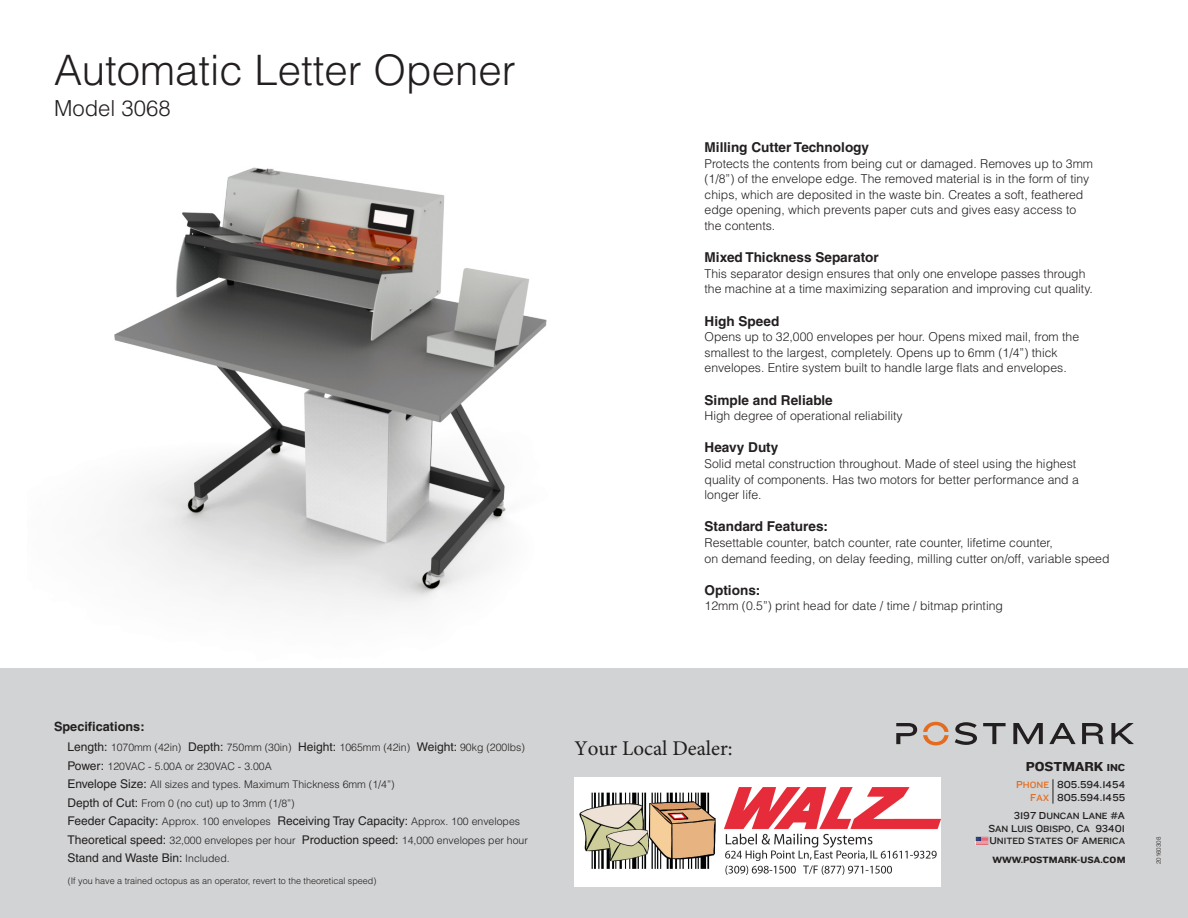
<style>
.page{position:relative;width:1188px;height:918px;background:#fff}
.page>*{position:absolute;margin:0;border:0;box-sizing:border-box;transform-origin:0 0}
.t1{font:300 42px "Helvetica LT";color:#231f20}
.t2{font:300 22.05px "Helvetica LT";color:#231f20}
.t3{font:21px "Minion Pro";color:#221e1f}
.t4{font:700 13.65px "Helvetica LT";color:#231f20}
.t5{font:13.5px "Knockout HTF52 Cruiserweight";color:#231f20}
.t6{font:700 12.75px "Helvetica LT";color:#231f20}
.t7{font:300 12.3px/15.6px "Helvetica LT";color:#231f20}
.t8{font:12px "Helvetica LT";color:#231f20}
.t9{font:300 10.5px/18.5px "Helvetica LT";color:#231f20}
.t10{font:10.5px/12.9px "Knockout HTF32 Junior Cruiserwt";color:#231f20}
.t11{font:9.45px/12.8px "Knockout HTF32 Junior Cruiserwt";color:#231f20}
.t12{font:9.45px "Knockout HTF52 Cruiserweight";color:#231f20}
.t13{font:9.45px/13px "Knockout HTF32 Junior Cruiserwt";color:#e56c1f;text-align:right}
.t14{font:300 9px "Helvetica LT";color:#231f20}
.t15{font:300 6.15px "Helvetica LT";color:#231f20}
.s1{font-weight:400;font-size:12px}
.s2{font-weight:300;font-size:10.5px}
.s3{font-size:10.5px}
.s4{font-size:9.45px}
</style>
<div class="page">
<img style="left:114px;top:167px;width:433px;height:442px">
<div style="left:0;top:669px;width:1188px;height:249px;background:#d1d3d4"></div>
<svg style="left:976px;top:837px;width:12px;height:8px"></svg>
<svg style="left:1053px;top:779px;width:1px;height:25px"></svg>
<svg style="left:955px;top:722px;width:22px;height:23px"></svg>
<svg style="left:983px;top:723px;width:23px;height:21px"></svg>
<svg style="left:1013px;top:723px;width:30px;height:21px"></svg>
<svg style="left:1049px;top:723px;width:27px;height:21px"></svg>
<svg style="left:1082px;top:723px;width:22px;height:21px"></svg>
<svg style="left:1111px;top:723px;width:23px;height:21px"></svg>
<svg style="left:896px;top:723px;width:21px;height:21px"></svg>
<svg style="left:923px;top:722px;width:26px;height:23px"></svg>
<img style="left:574px;top:778px;width:367px;height:108px">
<h1 class="t1" style="left:54px;top:55px;width:463px">Automatic Letter Opener</h1>
<h2 class="t2" style="left:54px;top:100px;width:118px">Model 3068</h2>
<p class="t6" style="left:54px;top:722px;width:92px">Specifications:</p>
<p class="t9" style="left:67px;top:739px;width:462px"><span class="s1">Length:</span> 1070mm (42in) <span class="s1">Depth:</span> 750mm (30in) <span class="s1">Height:</span> 1065mm (42in) <span class="s1">Weight:</span> 90kg (200lbs)<br><span class="s1">Power:</span> 120VAC - 5.00A or 230VAC - 3.00A<br><span class="s1">Envelope Size:</span> All sizes and types. Maximum Thickness 6mm (1/4”)<br><span class="s1">Depth of Cut:</span> From 0 (no cut) up to 3mm (1/8”)<br><span class="s1">Feeder Capacity:</span> Approx. 100 envelopes <span class="s1">Receiving Tray Capacity:</span> Approx. 100 envelopes <span class="s1">Theoretical speed:</span> 32,000 envelopes per hour <span class="s1">Production speed:</span> 14,000 envelopes per hour</p>
<p class="t8" style="left:67px;top:853px;width:164px">Stand and Waste Bin: <span class="s2">Included.</span></p>
<p class="t14" style="left:68px;top:877px;width:310px">(If you have a trained octopus as an operator, revert to the theoretical speed)</p>
<p class="t4" style="left:705px;top:142px;width:166px">Milling Cutter Technology</p>
<p class="t7" style="left:705px;top:157px;width:390px">Protects the contents from being cut or damaged. Removes up to 3mm (1/8”) of the envelope edge. The removed material is in the form of tiny chips, which are deposited in the waste bin. Creates a soft, feathered edge opening, which prevents paper cuts and gives easy access to the contents.</p>
<p class="t4" style="left:705px;top:252px;width:176px">Mixed Thickness Separator</p>
<p class="t7" style="left:705px;top:267px;width:390px">This separator design ensures that only one envelope passes through the machine at a time maximizing separation and improving cut quality.</p>
<p class="t4" style="left:705px;top:316px;width:76px">High Speed</p>
<p class="t7" style="left:705px;top:330px;width:376px">Opens up to 32,000 envelopes per hour. Opens mixed mail, from the smallest to the largest, completely. Opens up to 6mm (1/4”) thick envelopes. Entire system built to handle large flats and envelopes.</p>
<p class="t4" style="left:705px;top:395px;width:130px">Simple and Reliable</p>
<p class="t7" style="left:705px;top:409px;width:200px">High degree of operational reliability</p>
<p class="t4" style="left:705px;top:443px;width:75px">Heavy Duty</p>
<p class="t7" style="left:705px;top:457px;width:376px">Solid metal construction throughout. Made of steel using the highest quality of components. Has two motors for better performance and a longer life.</p>
<p class="t4" style="left:705px;top:522px;width:125px">Standard Features:</p>
<p class="t7" style="left:705px;top:536px;width:406px">Resettable counter, batch counter, rate counter, lifetime counter,<br>on demand feeding, on delay feeding, milling cutter on/off, variable speed</p>
<p class="t4" style="left:705px;top:585px;width:57px">Options:</p>
<p class="t7" style="left:705px;top:600px;width:300px">12mm (0.5”) print head for date / time / bitmap printing</p>
<h3 class="t3" style="left:574px;top:734px;width:160px">Your Local Dealer:</h3>
<p class="t5" style="left:1026px;top:762px;width:101px">POSTMARK <span class="s3">INC</span></p>
<p class="t10" style="left:1057px;top:779px;width:70px">805.594.1454<br>805.594.1455</p>
<p class="t13" style="left:1016px;top:779px;width:35px"><span class="s3">P</span>HONE<br><span class="s3">F</span>AX</p>
<p class="t10" style="left:1014px;top:810px;width:113px">3197 D<span class="s4">UNCAN</span> L<span class="s4">ANE</span> #A</p>
<p class="t11" style="left:988px;top:823px;width:138px"><span class="s3">S</span>AN <span class="s3">L</span>UIS <span class="s3">O</span>BISPO<span class="s3">, C</span>A <span class="s3">93401<br>U</span>NITED <span class="s3">S</span>TATES <span class="s3">O</span>F <span class="s3">A</span>MERICA</p>
<p class="t12" style="left:992px;top:856px;width:135px">WWW.POSTMARK-USA.COM</p>
<p class="t15" style="left:1156px;top:864px;width:29px;rotate:-90deg">20160308</p>
</div>
